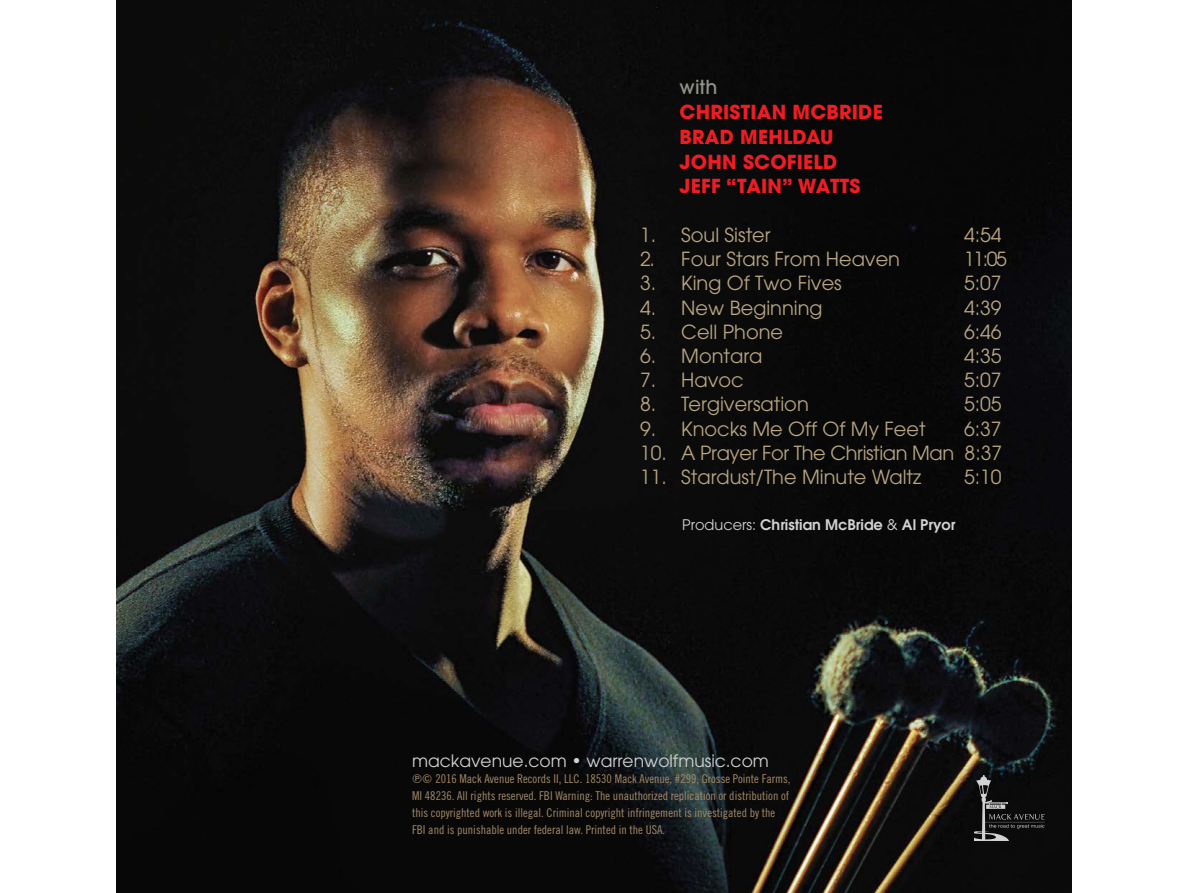
<style>
.page{position:relative;width:1188px;height:893px;background:#fff}
.page>*{position:absolute;margin:0;border:0;box-sizing:border-box;transform-origin:0 0}
.t1{font:19.35px "Avant Garde";color:#b8a582}
.t2{font:19.35px "Avant Garde";letter-spacing:-.02em;color:#b8a582}
.t3{font:700 19.2px "Avant Garde";letter-spacing:.01em;color:#ed1d24}
.t4{font:500 19.2px "Avant Garde";color:#91948b}
.t5{font:17.1px "Avant Garde";color:#d1d2d2}
.t6{font:600 14.55px "Avant Garde";color:#d1d2d2}
.t7{font:12.15px "Trade Gothic Cond Eighteen";color:#a38a67}
.s1{font-weight:400}
.s2{font-family:"Circle CPR"}
</style>
<div class="page">
<img style="left:116px;top:0;width:956px;height:893px">
<img style="left:974px;top:774px;width:73px;height:66px">
<p class="t4" style="left:680px;top:76px;width:39px">with</p>
<p class="t3" style="left:680px;top:100px;width:205px">CHRISTIAN MCBRIDE</p>
<p class="t3" style="left:680px;top:124px;width:155px">BRAD MEHLDAU</p>
<p class="t3" style="left:680px;top:149px;width:159px">JOHN SCOFIELD</p>
<p class="t3" style="left:680px;top:174px;width:182px">JEFF “TAIN” WATTS</p>
<p class="t1" style="left:640px;top:223px;width:132px">1. Soul Sister</p>
<p class="t1" style="left:964px;top:223px;width:39px">4:54</p>
<p class="t1" style="left:640px;top:247px;width:261px">2. Four Stars From Heaven</p>
<p class="t1" style="left:964px;top:247px;width:44px">11:05</p>
<p class="t1" style="left:640px;top:272px;width:203px">3. King Of Two Fives</p>
<p class="t1" style="left:964px;top:272px;width:39px">5:07</p>
<p class="t1" style="left:640px;top:296px;width:184px">4. New Beginning</p>
<p class="t1" style="left:964px;top:296px;width:39px">4:39</p>
<p class="t1" style="left:640px;top:320px;width:145px">5. Cell Phone</p>
<p class="t1" style="left:964px;top:320px;width:39px">6:46</p>
<p class="t1" style="left:640px;top:344px;width:124px">6. Montara</p>
<p class="t1" style="left:964px;top:344px;width:39px">4:35</p>
<p class="t1" style="left:640px;top:369px;width:105px">7. Havoc</p>
<p class="t1" style="left:964px;top:369px;width:39px">5:07</p>
<p class="t1" style="left:640px;top:393px;width:170px">8. Tergiversation</p>
<p class="t1" style="left:964px;top:393px;width:39px">5:05</p>
<p class="t1" style="left:640px;top:417px;width:287px">9. Knocks Me Off Of My Feet</p>
<p class="t1" style="left:964px;top:417px;width:39px">6:37</p>
<p class="t2" style="left:640px;top:441px;width:364px">10. A Prayer For The Christian Man 8:37</p>
<p class="t1" style="left:640px;top:465px;width:283px">11. Stardust/The Minute Waltz</p>
<p class="t1" style="left:964px;top:465px;width:39px">5:10</p>
<p class="t6" style="left:682px;top:515px;width:275px"><span class="s1">Producers:</span> Christian McBride <span class="s1">&amp;</span> Al Pryor</p>
<p class="t5" style="left:412px;top:750px;width:358px">mackavenue.com • warrenwolfmusic.com</p>
<p class="t7" style="left:412px;top:772px;width:380px"><span class="s2">PC</span> 2016 Mack Avenue Records II, LLC. 18530 Mack Avenue, #299, Grosse Pointe Farms,</p>
<p class="t7" style="left:412px;top:788px;width:379px">MI 48236. All rights reserved. FBI Warning: The unauthorized replication or distribution of</p>
<p class="t7" style="left:412px;top:805px;width:365px">this copyrighted work is illegal. Criminal copyright infringement is investigated by the</p>
<p class="t7" style="left:412px;top:822px;width:255px">FBI and is punishable under federal law. Printed in the USA.</p>
</div>
